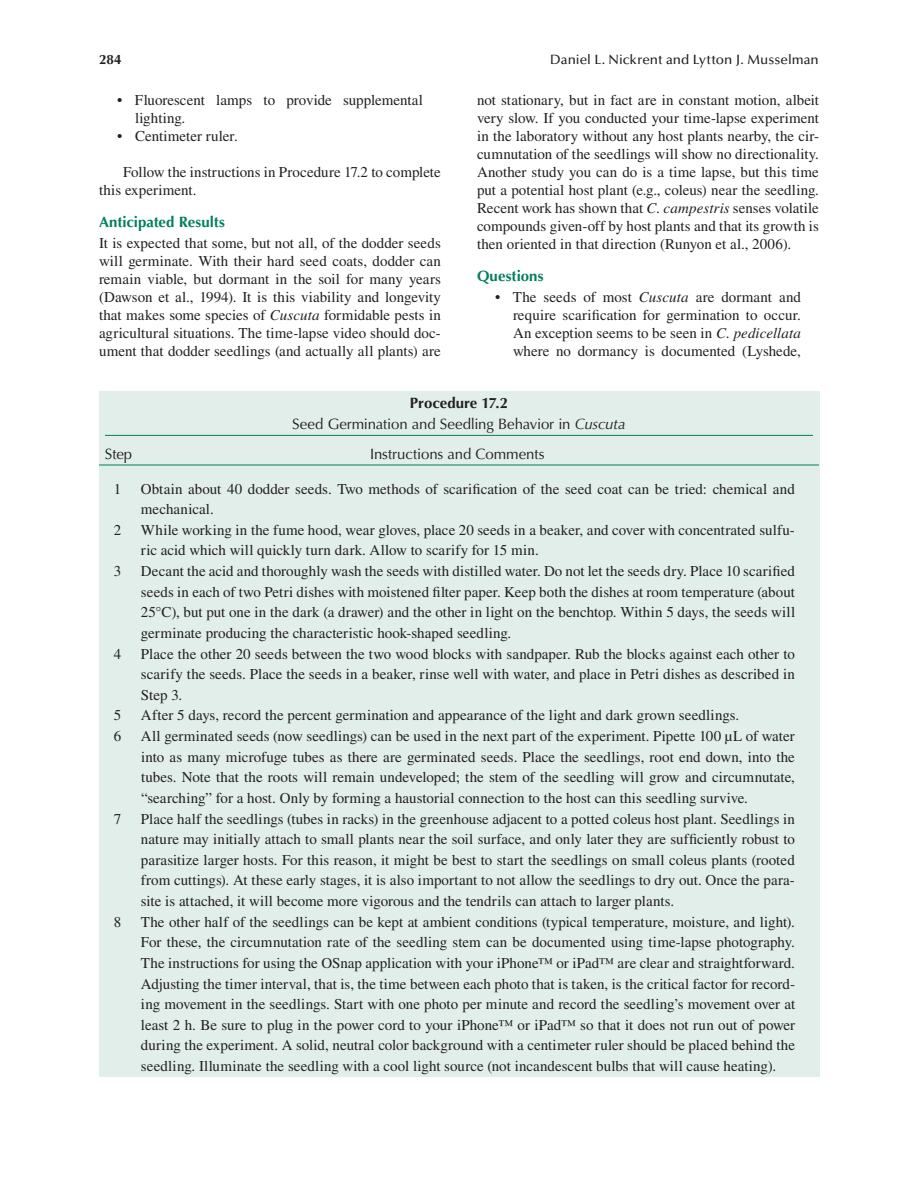
<style>
.page{position:relative;width:918px;height:1188px;background:#fff}
.page>*{position:absolute;margin:0;border:0;box-sizing:border-box;transform-origin:0 0}
.t1{font:15px/20.7px "Times LT Std";color:#231f20;text-align:justify}
.t2{font:15px/20.7px "Optima LT Std";letter-spacing:-.005em;color:#231f20;text-align:center}
.t3{font:700 15px "Optima LT Std";letter-spacing:.005em;color:#007f60}
.t4{font:500 13.5px "Optima LT Std";color:#231f20}
.t5{font:700 13.5px "Optima LT Std";color:#231f20}
.s1{font-style:italic}
.s2{font-weight:700}
</style>
<div class="page">
<div style="left:99px;top:391px;width:720px;height:686px;background:#e2eee9"></div>
<hr style="left:105px;top:435px;width:708px;height:1px;background:#007f60">
<hr style="left:99px;top:465px;width:720px;height:1px;background:#007f60">
<p class="t5" style="left:99px;top:53px;width:24px">284</p>
<p class="t4" style="left:550px;top:51px;width:270px">Daniel L. Nickrent and Lytton J. Musselman</p>
<p class="t1" style="left:135px;top:92px;width:289px;line-height:18px;text-indent:-18px">• Fluorescent lamps to provide supplemental lighting.</p>
<p class="t1" style="left:117px;top:127px;width:122px">• Centimeter ruler.</p>
<p class="t1" style="left:99px;top:164px;width:343px;line-height:18px;text-indent:24px">Follow the instructions in Procedure 17.2 to complete this experiment.</p>
<p class="t3" style="left:99px;top:216px;width:127px">Anticipated Results</p>
<p class="t1" style="left:99px;top:236px;width:344px;line-height:18px">It is expected that some, but not all, of the dodder seeds will germinate. With their hard seed coats, dodder can remain viable, but dormant in the soil for many years (Dawson et al., 1994). It is this viability and longevity that makes some species of <span class="s1">Cuscuta</span> formidable pests in agricultural situations. The time-lapse video should doc&shy;ument that dodder seedlings (and actually all plants) are</p>
<p class="t1" style="left:477px;top:92px;width:344px;line-height:18px">not stationary, but in fact are in constant motion, albeit very slow. If you conducted your time-lapse experiment in the laboratory without any host plants nearby, the cir&shy;cumnutation of the seedlings will show no directionality.<br>Another study you can do is a time lapse, but this time put a potential host plant (e.g., coleus) near the seedling.<br>Recent work has shown that <span class="s1">C. campestris</span> senses volatile compounds given-off by host plants and that its growth is then oriented in that direction (Runyon et al., 2006).</p>
<p class="t3" style="left:477px;top:270px;width:68px">Questions</p>
<p class="t1" style="left:513px;top:290px;width:290px;line-height:18px;text-indent:-18px">• The seeds of most <span class="s1">Cuscuta</span> are dormant and require scarification for germination to occur.<br>An exception seems to be seen in <span class="s1">C. pedicellata </span>where no dormancy is documented (Lyshede,</p>
<p class="t2" style="left:292px;top:394px;width:335px"><span class="s2">Procedure 17.2<br></span>Seed Germination and Seedling Behavior in <span class="s1">Cuscuta</span></p>
<p class="t2" style="left:105px;top:444px;width:29px">Step</p>
<p class="t2" style="left:370px;top:444px;width:176px">Instructions and Comments</p>
<p class="t1" style="left:114px;top:480px;width:9px">1</p>
<p class="t1" style="left:141px;top:480px;width:655px">Obtain about 40 dodder seeds. Two methods of scarification of the seed coat can be tried: chemical and mechanical.</p>
<p class="t1" style="left:114px;top:521px;width:9px">2</p>
<p class="t1" style="left:141px;top:521px;width:655px">While working in the fume hood, wear gloves, place 20 seeds in a beaker, and cover with concentrated sulfu&shy;ric acid which will quickly turn dark. Allow to scarify for 15 min.</p>
<p class="t1" style="left:114px;top:562px;width:9px">3</p>
<p class="t1" style="left:141px;top:562px;width:656px">Decant the acid and thoroughly wash the seeds with distilled water. Do not let the seeds dry. Place 10 scarified seeds in each of two Petri dishes with moistened filter paper. Keep both the dishes at room temperature (about 25°C), but put one in the dark (a drawer) and the other in light on the benchtop. Within 5 days, the seeds will germinate producing the characteristic hook-shaped seedling.</p>
<p class="t1" style="left:114px;top:645px;width:9px">4</p>
<p class="t1" style="left:141px;top:645px;width:656px">Place the other 20 seeds between the two wood blocks with sandpaper. Rub the blocks against each other to scarify the seeds. Place the seeds in a beaker, rinse well with water, and place in Petri dishes as described in Step 3.</p>
<p class="t1" style="left:114px;top:706px;width:9px">5</p>
<p class="t1" style="left:141px;top:706px;width:600px">After 5 days, record the percent germination and appearance of the light and dark grown seedlings.</p>
<p class="t1" style="left:114px;top:727px;width:9px">6</p>
<p class="t1" style="left:141px;top:727px;width:656px">All germinated seeds (now seedlings) can be used in the next part of the experiment. Pipette 100 μL of water into as many microfuge tubes as there are germinated seeds. Place the seedlings, root end down, into the tubes. Note that the roots will remain undeveloped; the stem of the seedling will grow and circumnutate, “searching” for a host. Only by forming a haustorial connection to the host can this seedling survive.</p>
<p class="t1" style="left:114px;top:810px;width:9px">7</p>
<p class="t1" style="left:141px;top:810px;width:656px">Place half the seedlings (tubes in racks) in the greenhouse adjacent to a potted coleus host plant. Seedlings in nature may initially attach to small plants near the soil surface, and only later they are sufficiently robust to parasitize larger hosts. For this reason, it might be best to start the seedlings on small coleus plants (rooted from cuttings). At these early stages, it is also important to not allow the seedlings to dry out. Once the para&shy;site is attached, it will become more vigorous and the tendrils can attach to larger plants.</p>
<p class="t1" style="left:114px;top:913px;width:9px">8</p>
<p class="t1" style="left:141px;top:913px;width:656px">The other half of the seedlings can be kept at ambient conditions (typical temperature, moisture, and light).<br>For these, the circumnutation rate of the seedling stem can be documented using time-lapse photography.<br>The instructions for using the OSnap application with your iPhone™ or iPad™ are clear and straightforward.<br>Adjusting the timer interval, that is, the time between each photo that is taken, is the critical factor for record&shy;ing movement in the seedlings. Start with one photo per minute and record the seedling’s movement over at least 2 h. Be sure to plug in the power cord to your iPhone™ or iPad™ so that it does not run out of power during the experiment. A solid, neutral color background with a centimeter ruler should be placed behind the seedling. Illuminate the seedling with a cool light source (not incandescent bulbs that will cause heating).</p>
</div>
